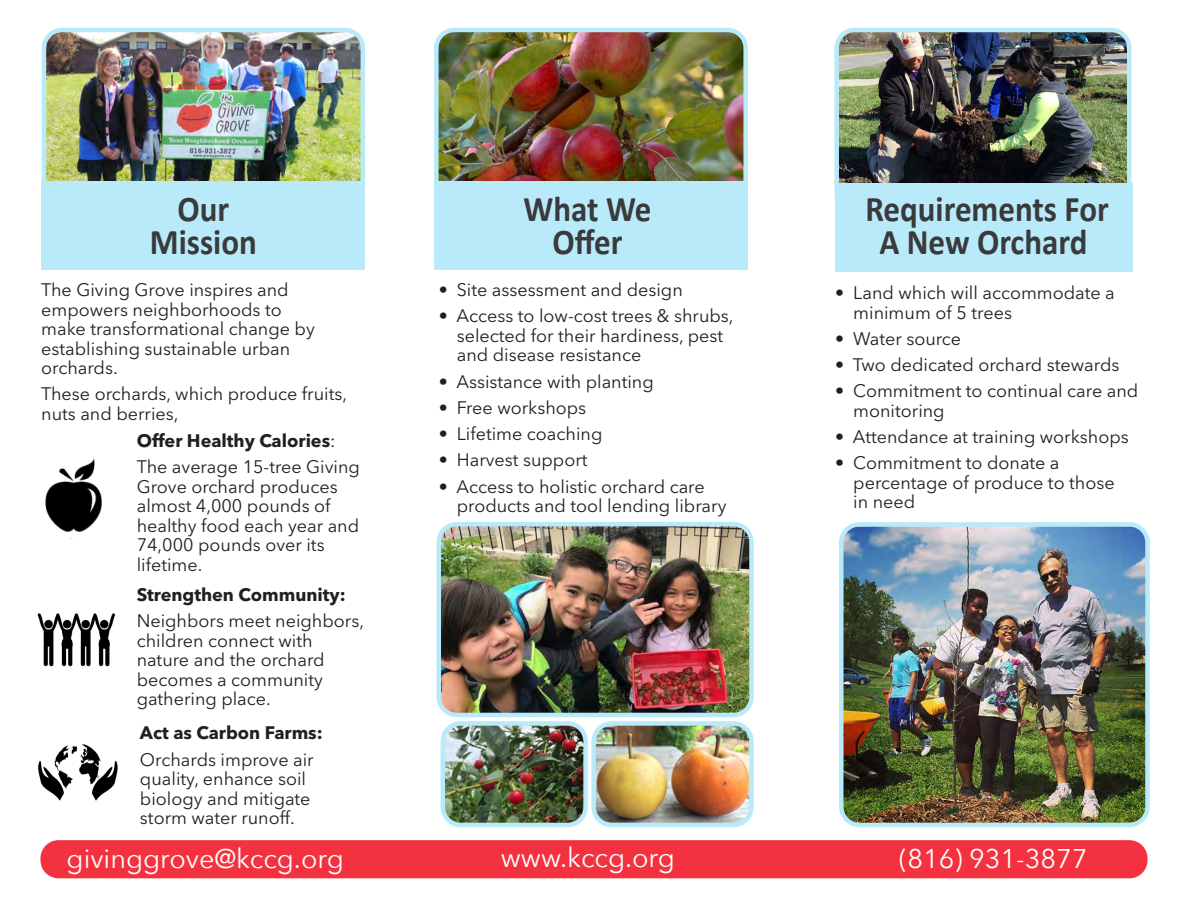
<style>
.page{position:relative;width:1188px;height:918px;background:#fff}
.page>*{position:absolute;margin:0;border:0;box-sizing:border-box;transform-origin:0 0}
.t1{font:700 36.3px "Calibri";color:#3a3a3c;scale:.91 1}
.t2{font:27px "Avenir Next";color:#fff}
.subheader{font:18px/19.5px "Avenir Next LT Pro";color:#231f20}
.subheader-2{font:700 18px "Avenir Next LT Pro";color:#231f20}
.s1{font-weight:400}
</style>
<div class="page">
<img style="left:439px;top:33px;width:304px;height:148px">
<div style="left:434px;top:28px;width:314px;height:187px;border:4px solid #b9eaf9;border-radius:18px"></div>
<div style="left:434px;top:181px;width:314px;height:89px;background:#b9eaf9"></div>
<img style="left:47px;top:33px;width:313px;height:148px">
<div style="left:42px;top:28px;width:323px;height:180px;border:4px solid #b9eaf9;border-radius:18px"></div>
<div style="left:42px;top:181px;width:323px;height:89px;background:#b9eaf9"></div>
<img style="left:839px;top:33px;width:287px;height:150px">
<div style="left:834px;top:28px;width:297px;height:184px;border:4px solid #b9eaf9;border-radius:18px"></div>
<img style="left:38px;top:744px;width:80px;height:57px">
<img style="left:37px;top:613px;width:79px;height:54px">
<img style="left:45px;top:458px;width:57px;height:74px">
<img style="left:442px;top:527px;width:307px;height:185px">
<div style="left:437px;top:522px;width:317px;height:195px;border:4px solid #b9eaf9;border-radius:18px"></div>
<img style="left:844px;top:527px;width:301px;height:295px">
<div style="left:839px;top:522px;width:311px;height:305px;border:4px solid #b9eaf9;border-radius:18px"></div>
<img style="left:596px;top:726px;width:153px;height:96px">
<div style="left:591px;top:721px;width:163px;height:106px;border:4px solid #b9eaf9;border-radius:18px"></div>
<img style="left:446px;top:726px;width:137px;height:96px">
<div style="left:441px;top:721px;width:147px;height:106px;border:4px solid #b9eaf9;border-radius:18px"></div>
<div style="left:40px;top:840px;width:1108px;height:38px;background:#f4313f;border-radius:18px"></div>
<div style="left:835px;top:183px;width:297px;height:88px;background:#b9eaf9"></div>
<p class="t1" style="left:178px;top:183px;width:58px">Our</p>
<p class="t1" style="left:150px;top:216px;width:119px">Mission</p>
<p class="subheader" style="left:41px;top:280px;width:275px">The Giving Grove inspires and empowers neighborhoods to make transformational change by establishing sustainable urban orchards.</p>
<p class="subheader" style="left:41px;top:384px;width:307px">These orchards, which produce fruits, nuts and berries,</p>
<p class="subheader-2" style="left:137px;top:430px;width:200px">Offer Healthy Calories<span class="s1">:</span></p>
<p class="subheader" style="left:137px;top:457px;width:225px">The average 15-tree Giving<br>Grove orchard produces almost 4,000 pounds of healthy food each year and<br>74,000 pounds over its lifetime.</p>
<p class="t1" style="left:524px;top:183px;width:142px">What We</p>
<p class="t1" style="left:553px;top:216px;width:78px">Offer</p>
<p class="subheader" style="left:439px;top:280px;width:246px">• Site assessment and design</p>
<p class="subheader" style="left:457px;top:306px;width:278px;text-indent:-18px">• Access to low-cost trees &amp; shrubs, selected for their hardiness, pest and disease resistance</p>
<p class="subheader" style="left:439px;top:372px;width:217px">• Assistance with planting</p>
<p class="subheader" style="left:439px;top:398px;width:149px">• Free workshops</p>
<p class="subheader" style="left:439px;top:424px;width:165px">• Lifetime coaching</p>
<p class="subheader" style="left:439px;top:450px;width:150px">• Harvest support</p>
<p class="subheader" style="left:457px;top:477px;width:271px;text-indent:-18px">• Access to holistic orchard care products and tool lending library</p>
<p class="t1" style="left:865px;top:183px;width:269px">Requirements For</p>
<p class="t1" style="left:879px;top:216px;width:230px">A New Orchard</p>
<p class="subheader" style="left:853px;top:283px;width:263px;text-indent:-18px">• Land which will accommodate a minimum of 5 trees</p>
<p class="subheader" style="left:835px;top:329px;width:127px">• Water source</p>
<p class="subheader" style="left:835px;top:355px;width:286px">• Two dedicated orchard stewards</p>
<p class="subheader" style="left:853px;top:381px;width:287px;text-indent:-18px">• Commitment to continual care and monitoring</p>
<p class="subheader" style="left:835px;top:427px;width:295px">• Attendance at training workshops</p>
<p class="subheader" style="left:853px;top:453px;width:263px;text-indent:-18px">• Commitment to donate a percentage of produce to those in need</p>
<p class="subheader-2" style="left:137px;top:584px;width:211px">Strengthen Community:</p>
<p class="subheader" style="left:137px;top:611px;width:229px">Neighbors meet neighbors, children connect with nature and the orchard becomes a community gathering place.</p>
<p class="subheader-2" style="left:140px;top:722px;width:184px">Act as Carbon Farms:</p>
<p class="subheader" style="left:140px;top:749px;width:175px">Orchards improve air quality, enhance soil biology and mitigate storm water runoff.</p>
<p class="t2" style="left:67px;top:836px;width:279px">givinggrove@kccg.org</p>
<p class="t2" style="left:501px;top:835px;width:176px">www.kccg.org</p>
<p class="t2" style="left:899px;top:836px;width:190px">(816) 931-3877</p>
</div>
